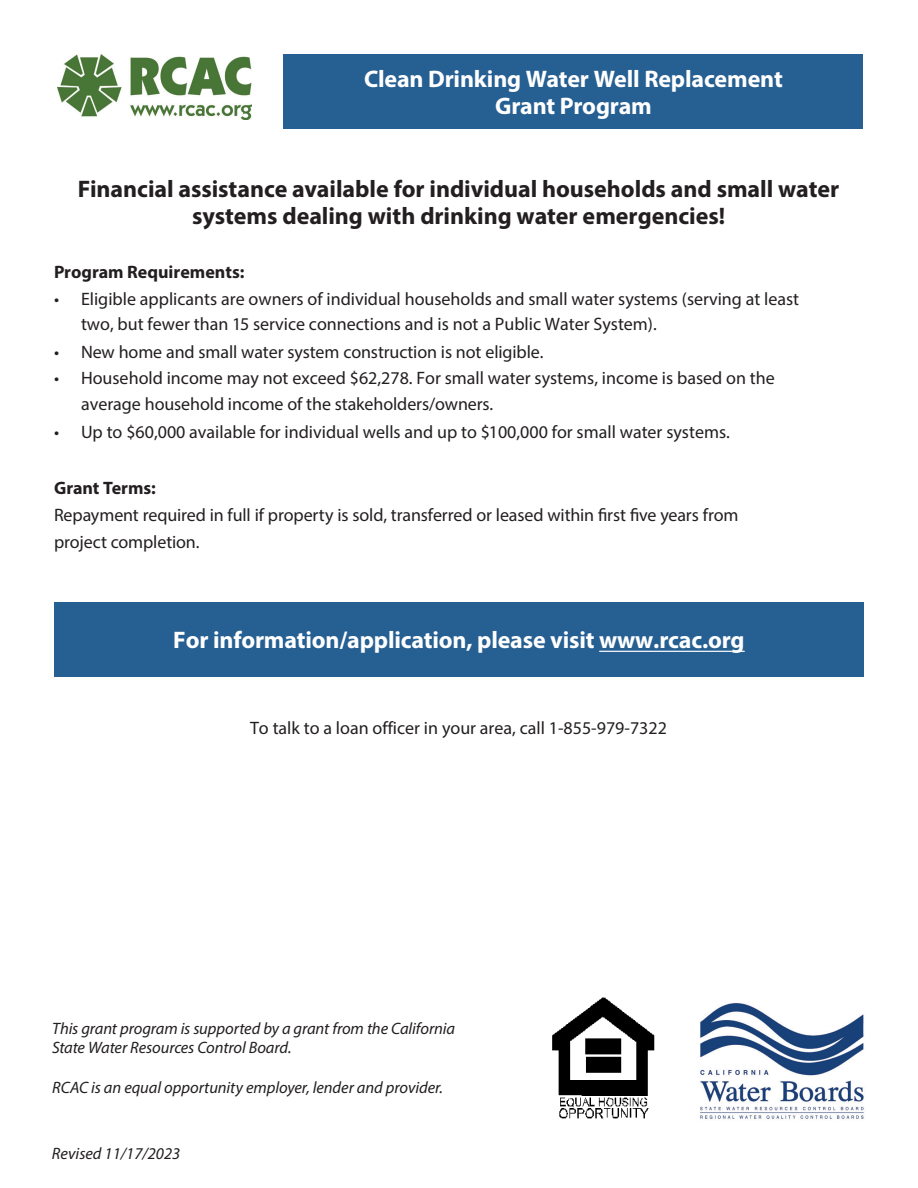
<style>
.page{position:relative;width:918px;height:1188px;background:#fff}
.page>*{position:absolute;margin:0;border:0;box-sizing:border-box;transform-origin:0 0}
.t1{font:700 24px/27px "Myriad Pro";letter-spacing:-.005em;color:#231f20;text-align:center}
.t2{font:700 24px/27px "Myriad Pro";letter-spacing:-.01em;color:#fff;text-align:center}
.t3{font:18px/25.5px "Myriad Pro";color:#231f20}
.t4{font:700 18px "Myriad Pro";color:#231f20}
.t5{font:italic 16.5px/19.8px "Myriad Pro";letter-spacing:-.005em;color:#231f20}
</style>
<div class="page">
<img style="left:57px;top:54px;width:195px;height:65px">
<div style="left:284px;top:55px;width:579px;height:74px;background:#265f92"></div>
<div style="left:54px;top:602px;width:810px;height:74px;background:#265f92"></div>
<img style="left:700px;top:1003px;width:164px;height:116px">
<img style="left:552px;top:997px;width:103px;height:122px">
<hr style="left:599px;top:651px;width:146px;height:1px;background:#fff">
<p class="t2" style="left:364px;top:65px;width:420px">Clean Drinking Water Well Replacement<br>Grant Program</p>
<p class="t1" style="left:78px;top:175px;width:763px">Financial assistance available for individual households and small water systems dealing with drinking water emergencies!</p>
<p class="t4" style="left:54px;top:261px;width:192px">Program Requirements:</p>
<p class="t3" style="left:81px;top:285px;width:720px;text-indent:-27px">• Eligible applicants are owners of individual households and small water systems (serving at least two, but fewer than 15 service connections and is not a Public Water System).</p>
<p class="t3" style="left:54px;top:339px;width:491px">• New home and small water system construction is not eligible.</p>
<p class="t3" style="left:81px;top:365px;width:695px;line-height:26.2px;text-indent:-27px">• Household income may not exceed $62,278. For small water systems, income is based on the average household income of the stakeholders/owners.</p>
<p class="t3" style="left:54px;top:419px;width:677px">• Up to $60,000 available for individual wells and up to $100,000 for small water systems.</p>
<p class="t4" style="left:54px;top:477px;width:103px">Grant Terms:</p>
<p class="t3" style="left:54px;top:501px;width:686px;line-height:27px">Repayment required in full if property is sold, transferred or leased within first five years from project completion.</p>
<p class="t2" style="left:173px;top:626px;width:573px">For information/application, please visit www.rcac.org</p>
<p class="t3" style="left:250px;top:715px;width:418px">To talk to a loan officer in your area, call 1-855-979-7322</p>
<p class="t5" style="left:52px;top:1018px;width:404px">This grant program is supported by a grant from the California<br>State Water Resources Control Board.</p>
<p class="t5" style="left:52px;top:1078px;width:392px">RCAC is an equal opportunity employer, lender and provider.</p>
<p class="t5" style="left:52px;top:1144px;width:130px">Revised 11/17/2023</p>
</div>
